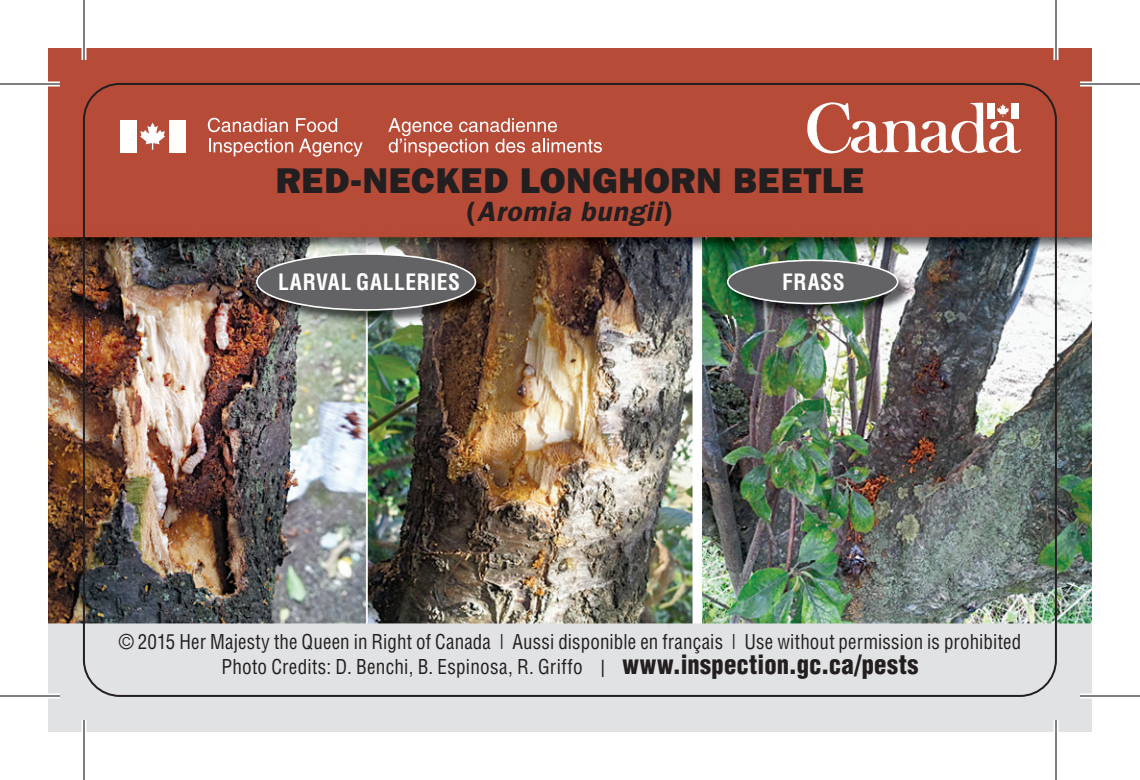
<style>
.page{position:relative;width:1140px;height:780px;background:#fff}
.page>*{position:absolute;margin:0;border:0;box-sizing:border-box;transform-origin:0 0}
.t1{font:800 36px "Franklin Gothic";letter-spacing:.02em;color:#231f20}
.t2{font:italic 600 28px "Franklin Gothic";letter-spacing:.03em;color:#231f20}
.t3{font:700 condensed 22px "Helvetica";letter-spacing:.025em;color:#fff}
.t4{font:condensed 20px/24.8px "Helvetica";letter-spacing:.01em;color:#231f20;text-align:center;scale:.95 1}
.s1{font-style:normal}
.s2{font-size:23.2px}
.s3{font-weight:900;font-size:26px}
</style>
<div class="page">
<img style="left:48px;top:48px;width:1044px;height:684px">
<img style="left:257px;top:254px;width:233px;height:70px">
<div style="left:257px;top:254px;width:218px;height:56px;background:#636366;border-radius:50%"></div>
<div style="left:256px;top:253px;width:220px;height:58px;border:2px solid #fff;border-radius:50%"></div>
<img style="left:728px;top:261px;width:184px;height:57px">
<div style="left:728px;top:260px;width:170px;height:44px;background:#636366;border-radius:50%"></div>
<div style="left:727px;top:260px;width:171px;height:44px;border:2px solid #fff;border-radius:50%"></div>
<svg style="left:807px;top:102px;width:214px;height:51px"></svg>
<svg style="left:140px;top:123px;width:25px;height:27px"></svg>
<div style="left:169px;top:120px;width:16px;height:32px;background:#fff"></div>
<div style="left:120px;top:120px;width:16px;height:32px;background:#fff"></div>
<svg style="left:208px;top:118px;width:80px;height:14px"></svg>
<svg style="left:296px;top:118px;width:10px;height:14px"></svg>
<svg style="left:307px;top:122px;width:9px;height:10px"></svg>
<div style="left:309px;top:123px;width:5px;height:8px;background:#b64b37;border-radius:50%"></div>
<svg style="left:318px;top:122px;width:9px;height:10px"></svg>
<div style="left:319px;top:123px;width:6px;height:8px;background:#b64b37;border-radius:50%"></div>
<svg style="left:328px;top:118px;width:9px;height:14px"></svg>
<svg style="left:209px;top:139px;width:84px;height:17px"></svg>
<svg style="left:299px;top:139px;width:64px;height:18px"></svg>
<svg style="left:388px;top:118px;width:214px;height:38px;background:#c46e5e"></svg>
<hr style="left:0;top:82px;width:60px;height:4px;background:#fff">
<hr style="left:1080px;top:82px;width:60px;height:4px;background:#fff">
<hr style="left:0;top:694px;width:60px;height:4px;background:#fff">
<hr style="left:1080px;top:694px;width:60px;height:4px;background:#fff">
<hr style="left:82px;top:0;width:4px;height:60px;background:#fff">
<hr style="left:82px;top:720px;width:4px;height:60px;background:#fff">
<hr style="left:1054px;top:0;width:4px;height:60px;background:#fff">
<hr style="left:1054px;top:720px;width:4px;height:60px;background:#fff">
<hr style="left:0;top:83px;width:60px;height:2px;background:#000">
<hr style="left:1080px;top:83px;width:60px;height:2px;background:#000">
<hr style="left:0;top:695px;width:60px;height:2px;background:#000">
<hr style="left:1080px;top:695px;width:60px;height:2px;background:#000">
<hr style="left:83px;top:0;width:2px;height:60px;background:#000">
<hr style="left:83px;top:720px;width:2px;height:60px;background:#000">
<hr style="left:1055px;top:0;width:2px;height:60px;background:#000">
<hr style="left:1055px;top:720px;width:2px;height:60px;background:#000">
<h1 class="t1" style="left:276px;top:159px;width:590px">RED-NECKED LONGHORN BEETLE</h1>
<h2 class="t2" style="left:466px;top:195px;width:209px"><span class="s1">(</span>Aromia bungii<span class="s1">)</span></h2>
<p class="t3" style="left:278px;top:269px;width:183px">LARVAL GALLERIES</p>
<p class="t3" style="left:782px;top:269px;width:64px">FRASS</p>
<p class="t4" style="left:119px;top:628px;width:952px">© 2015 Her Majesty the Queen in Right of Canada | Aussi disponible en français | Use without permission is prohibited<br>Photo Credits: D. Benchi, B. Espinosa, R. Griffo <span class="s2">|</span> <span class="s3">www.inspection.gc.ca/pests</span></p>
</div>
